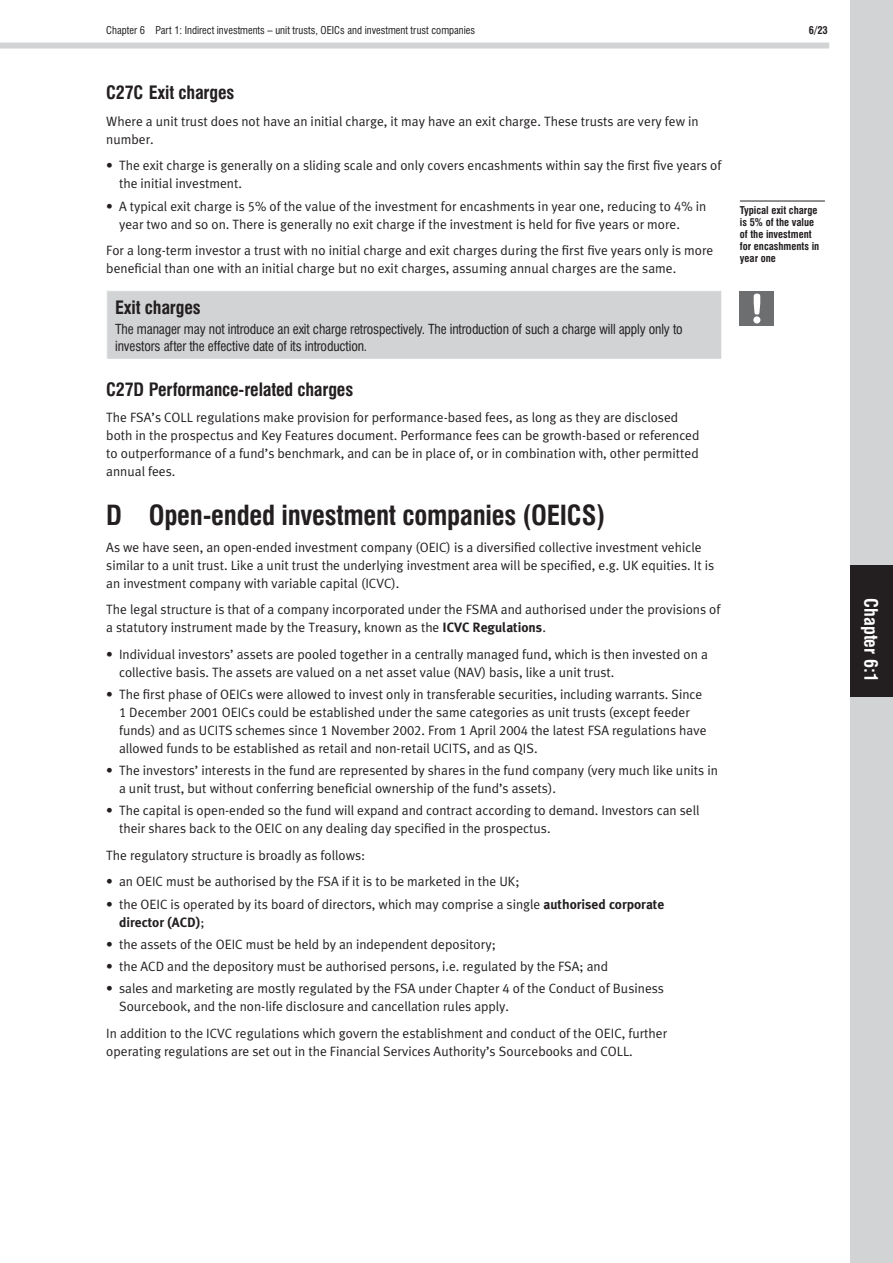
<style>
.page{position:relative;width:893px;height:1263px;background:#fff}
.page>*{position:absolute;margin:0;border:0;box-sizing:border-box;transform-origin:0 0}
.t1{font:700 condensed 27px "Swiss 721 BT";letter-spacing:-.01em;color:#231f20}
.t2{font:700 condensed 18px "Swiss 721 BT";letter-spacing:-.01em;color:#231f20}
.t3{font:700 condensed 18px "Swiss 721 BT";color:#fff}
.t4{font:13.5px/18px "Cii Meta Plus Normal";color:#231f20}
.t5{font:condensed 13.5px/16.5px "Swiss 721 BT";letter-spacing:-.01em;color:#231f20}
.t6{font:700 13.5px "Cii Meta Plus";color:#231f20}
.t7{font:condensed 10.5px "Swiss 721 BT";color:#231f20}
.t8{font:700 condensed 10.5px/12px "Swiss 721 BT";color:#231f20}
.s1{font-family:"Cii Meta Plus";font-weight:700}
.s2{font-family:"Cii Meta Plus Normal";font-weight:400}
</style>
<div class="page">
<div style="left:850px;top:0;width:43px;height:1263px;background:#d1d3d4"></div>
<div style="left:0;top:43px;width:829px;height:6px;background:#d1d3d4"></div>
<div style="left:850px;top:566px;width:43px;height:131px;background:#231f20"></div>
<div style="left:107px;top:291px;width:615px;height:68px;background:#d1d3d4"></div>
<hr style="left:721px;top:291px;width:1px;height:68px;background:#fff">
<hr style="left:740px;top:201px;width:85px;height:1px;background:#231f20">
<div style="left:740px;top:291px;width:34px;height:35px;background:#6d6e70"></div>
<svg style="left:753px;top:294px;width:7px;height:21px"></svg>
<div style="left:753px;top:316px;width:7px;height:7px;background:#fff;border-radius:50%"></div>
<p class="t7" style="left:106px;top:25px;width:370px">Chapter 6 Part 1: Indirect investments – unit trusts, OEICs and investment trust companies</p>
<p class="t8" style="left:809px;top:25px;width:20px">6/23</p>
<h2 class="t2" style="left:106px;top:84px;width:130px">C27C Exit charges</h2>
<p class="t4" style="left:106px;top:114px;width:594px">Where a unit trust does not have an initial charge, it may have an exit charge. These trusts are very few in number.</p>
<p class="t4" style="left:119px;top:158px;width:604px;text-indent:-13px">• The exit charge is generally on a sliding scale and only covers encashments within say the first five years of the initial investment.</p>
<p class="t4" style="left:119px;top:198px;width:589px;text-indent:-13px">• A typical exit charge is 5% of the value of the investment for encashments in year one, reducing to 4% in year two and so on. There is generally no exit charge if the investment is held for five years or more.</p>
<p class="t4" style="left:106px;top:243px;width:609px">For a long-term investor a trust with no initial charge and exit charges during the first five years only is more beneficial than one with an initial charge but no exit charges, assuming annual charges are the same.</p>
<h2 class="t2" style="left:115px;top:298px;width:87px">Exit charges</h2>
<p class="t5" style="left:115px;top:322px;width:569px">The manager may not introduce an exit charge retrospectively. The introduction of such a charge will apply only to investors after the effective date of its introduction.</p>
<h2 class="t2" style="left:106px;top:381px;width:248px">C27D Performance-related charges</h2>
<p class="t4" style="left:106px;top:410px;width:595px">The FSA’s COLL regulations make provision for performance-based fees, as long as they are disclosed both in the prospectus and Key Features document. Performance fees can be growth-based or referenced to outperformance of a fund’s benchmark, and can be in place of, or in combination with, other permitted annual fees.</p>
<h1 class="t1" style="left:106px;top:502px;width:500px">D Open-ended investment companies (OEICS)</h1>
<p class="t4" style="left:106px;top:539px;width:609px">As we have seen, an open-ended investment company (OEIC) is a diversified collective investment vehicle similar to a unit trust. Like a unit trust the underlying investment area will be specified, e.g. UK equities. It is an investment company with variable capital (ICVC).</p>
<p class="t4" style="left:106px;top:602px;width:616px">The legal structure is that of a company incorporated under the FSMA and authorised under the provisions of a statutory instrument made by the Treasury, known as the <span class="s1">ICVC Regulations</span>.</p>
<p class="t4" style="left:119px;top:646px;width:590px;text-indent:-13px">• Individual investors’ assets are pooled together in a centrally managed fund, which is then invested on a collective basis. The assets are valued on a net asset value (NAV) basis, like a unit trust.</p>
<p class="t4" style="left:119px;top:686px;width:589px;text-indent:-13px">• The first phase of OEICs were allowed to invest only in transferable securities, including warrants. Since 1 December 2001 OEICs could be established under the same categories as unit trusts (except feeder funds) and as UCITS schemes since 1 November 2002. From 1 April 2004 the latest FSA regulations have allowed funds to be established as retail and non-retail UCITS, and as QIS.</p>
<p class="t4" style="left:119px;top:763px;width:600px;text-indent:-13px">• The investors’ interests in the fund are represented by shares in the fund company (very much like units in a unit trust, but without conferring beneficial ownership of the fund’s assets).</p>
<p class="t4" style="left:119px;top:803px;width:582px;text-indent:-13px">• The capital is open-ended so the fund will expand and contract according to demand. Investors can sell their shares back to the OEIC on any dealing day specified in the prospectus.</p>
<p class="t4" style="left:106px;top:847px;width:261px">The regulatory structure is broadly as follows:</p>
<p class="t4" style="left:106px;top:874px;width:415px">• an OEIC must be authorised by the FSA if it is to be marketed in the UK;</p>
<p class="t4" style="left:106px;top:896px;width:560px">• the OEIC is operated by its board of directors, which may comprise a single <span class="s1">authorised corporate</span></p>
<p class="t6" style="left:119px;top:915px;width:87px">director (ACD)<span class="s2">;</span></p>
<p class="t4" style="left:106px;top:936px;width:391px">• the assets of the OEIC must be held by an independent depository;</p>
<p class="t4" style="left:106px;top:959px;width:503px">• the ACD and the depository must be authorised persons, i.e. regulated by the FSA; and</p>
<p class="t4" style="left:119px;top:981px;width:546px;text-indent:-13px">• sales and marketing are mostly regulated by the FSA under Chapter 4 of the Conduct of Business<br>Sourcebook, and the non-life disclosure and cancellation rules apply.</p>
<p class="t4" style="left:106px;top:1025px;width:562px">In addition to the ICVC regulations which govern the establishment and conduct of the OEIC, further operating regulations are set out in the Financial Services Authority’s Sourcebooks and COLL.</p>
<p class="t8" style="left:740px;top:205px;width:81px">Typical exit charge is 5% of the value of the investment for encashments in year one</p>
<h2 class="t3" style="left:880px;top:598px;width:85px;rotate:90deg">Chapter 6:1</h2>
</div>
